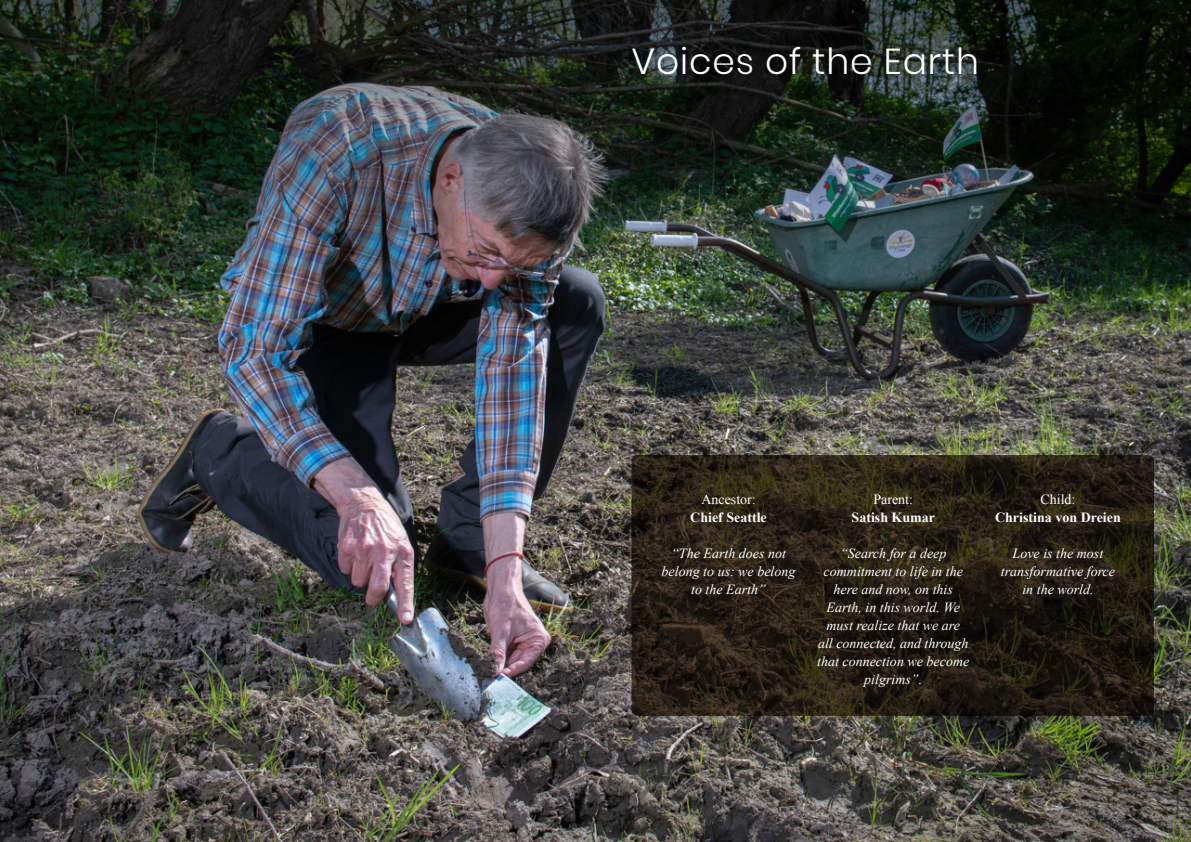
<style>
.page{position:relative;width:1191px;height:842px;background:#fff}
.page>*{position:absolute;margin:0;border:0;box-sizing:border-box;transform-origin:0 0}
.t1{font:300 36px "Poppins";letter-spacing:.025em;color:#fff}
.t2{font:italic 14px/18px "Times New Roman";color:#fff;text-align:center}
.t3{font:700 14px "Times New Roman";color:#fff}
.t4{font:14px "Times New Roman";color:#fff}
</style>
<div class="page">
<img style="left:0;top:507px;width:1191px;height:335px">
<img style="left:0;top:0;width:1191px;height:507px">
<svg style="left:631px;top:455px;width:523px;height:261px"></svg>
<h1 class="t1" style="left:631px;top:40px;width:349px">Voices of the Earth</h1>
<p class="t4" style="left:701px;top:490px;width:56px">Ancestor:</p>
<p class="t3" style="left:690px;top:508px;width:78px">Chief Seattle</p>
<p class="t2" style="left:661px;top:544px;width:135px">“The Earth does not belong to us: we belong to the Earth”</p>
<p class="t4" style="left:873px;top:490px;width:41px">Parent:</p>
<p class="t3" style="left:851px;top:508px;width:85px">Satish Kumar</p>
<p class="t2" style="left:817px;top:544px;width:154px">“Search for a deep commitment to life in the here and now, on this<br>Earth, in this world. We must realize that we are<br>all connected, and through that connection we become pilgrims”.</p>
<p class="t4" style="left:1040px;top:490px;width:37px">Child:</p>
<p class="t3" style="left:995px;top:508px;width:127px">Christina von Dreien</p>
<p class="t2" style="left:1000px;top:544px;width:116px">Love is the most transformative force in the world.</p>
</div>
